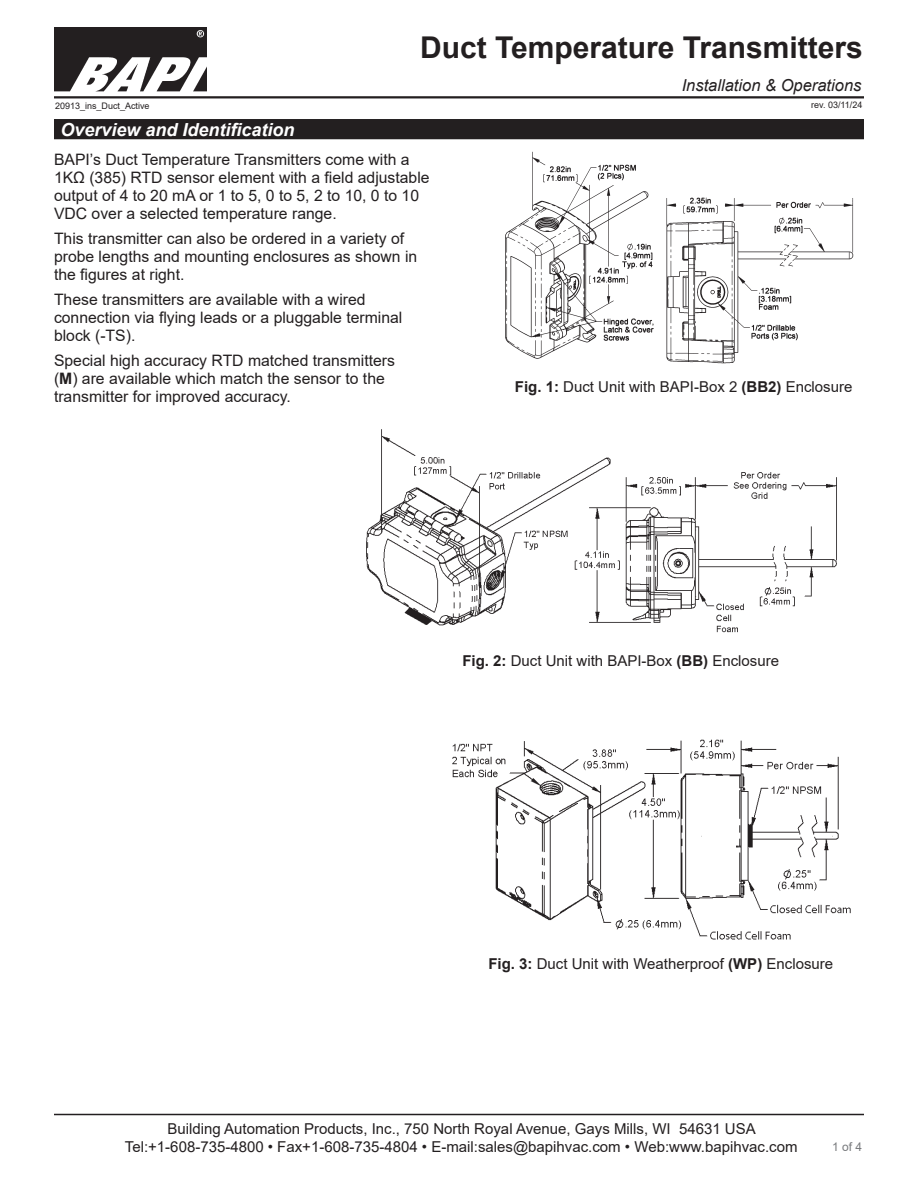
<style>
.page{position:relative;width:918px;height:1188px;background:#fff}
.page>*{position:absolute;margin:0;border:0;box-sizing:border-box;transform-origin:0 0}
.t1{font:700 30px "Arial";color:#231f20}
.Datasheet_Section_Title{font:italic 700 18px "Arial";color:#fff}
.t2{font:italic 16.5px "Arial";color:#231f20}
.t3{font:15.75px/18px "Arial";color:#231f20}
.t4{font:15px/18px "Arial";color:#231f20;text-align:center}
.t5{font:12px "Arial";color:#787a7d}
.t6{font:9px "Arial";color:#231f20}
.s1{font-weight:700}
</style>
<div class="page">
<img style="left:54px;top:27px;width:152px;height:64px">
<hr style="left:54px;top:96px;width:810px;height:2px;background:#231f20">
<hr style="left:54px;top:1114px;width:810px;height:1px;background:#231f20">
<img style="left:367px;top:429px;width:470px;height:204px">
<img style="left:452px;top:739px;width:399px;height:201px">
<img style="left:505px;top:151px;width:349px;height:213px">
<div style="left:55px;top:120px;width:808px;height:19px;background:#231f20"></div>
<div style="left:54px;top:119px;width:810px;height:20px;border:2px solid #231f20"></div>
<h1 class="t1" style="left:420px;top:26px;width:444px">Duct Temperature Transmitters</h1>
<p class="t6" style="left:55px;top:100px;width:96px">20913_ins_Duct_Active</p>
<p class="Datasheet_Section_Title" style="left:61px;top:117px;width:236px">Overview and Identification</p>
<p class="t3" style="left:54px;top:151px;width:377px">BAPI’s Duct Temperature Transmitters come with a 1KΩ (385) RTD sensor element with a field adjustable output of 4 to 20 mA or 1 to 5, 0 to 5, 2 to 10, 0 to 10<br>VDC over a selected temperature range.</p>
<p class="t3" style="left:54px;top:229px;width:365px">This transmitter can also be ordered in a variety of probe lengths and mounting enclosures as shown in the figures at right.</p>
<p class="t3" style="left:54px;top:290px;width:350px">These transmitters are available with a wired connection via flying leads or a pluggable terminal block (-TS).</p>
<p class="t3" style="left:54px;top:351px;width:343px">Special high accuracy RTD matched transmitters (<span class="s1">M</span>) are available which match the sensor to the transmitter for improved accuracy.</p>
<p class="t2" style="left:682px;top:75px;width:181px">Installation &amp; Operations</p>
<p class="t6" style="left:811px;top:99px;width:53px">rev. 03/11/24</p>
<p class="t4" style="left:515px;top:378px;width:339px"><span class="s1">Fig. 1:</span> Duct Unit with BAPI-Box 2 <span class="s1">(BB2)</span> Enclosure</p>
<p class="t4" style="left:462px;top:652px;width:318px"><span class="s1">Fig. 2:</span> Duct Unit with BAPI-Box <span class="s1">(BB)</span> Enclosure</p>
<p class="t4" style="left:488px;top:955px;width:346px"><span class="s1">Fig. 3:</span> Duct Unit with Weatherproof <span class="s1">(WP)</span> Enclosure</p>
<p class="t4" style="left:125px;top:1119px;width:674px">Building Automation Products, Inc., 750 North Royal Avenue, Gays Mills, WI 54631 USA<br>Tel:+1-608-735-4800 • Fax+1-608-735-4804 • E-mail:sales@bapihvac.com • Web:www.bapihvac.com</p>
<p class="t5" style="left:832px;top:1138px;width:32px">1 of 4</p>
</div>
